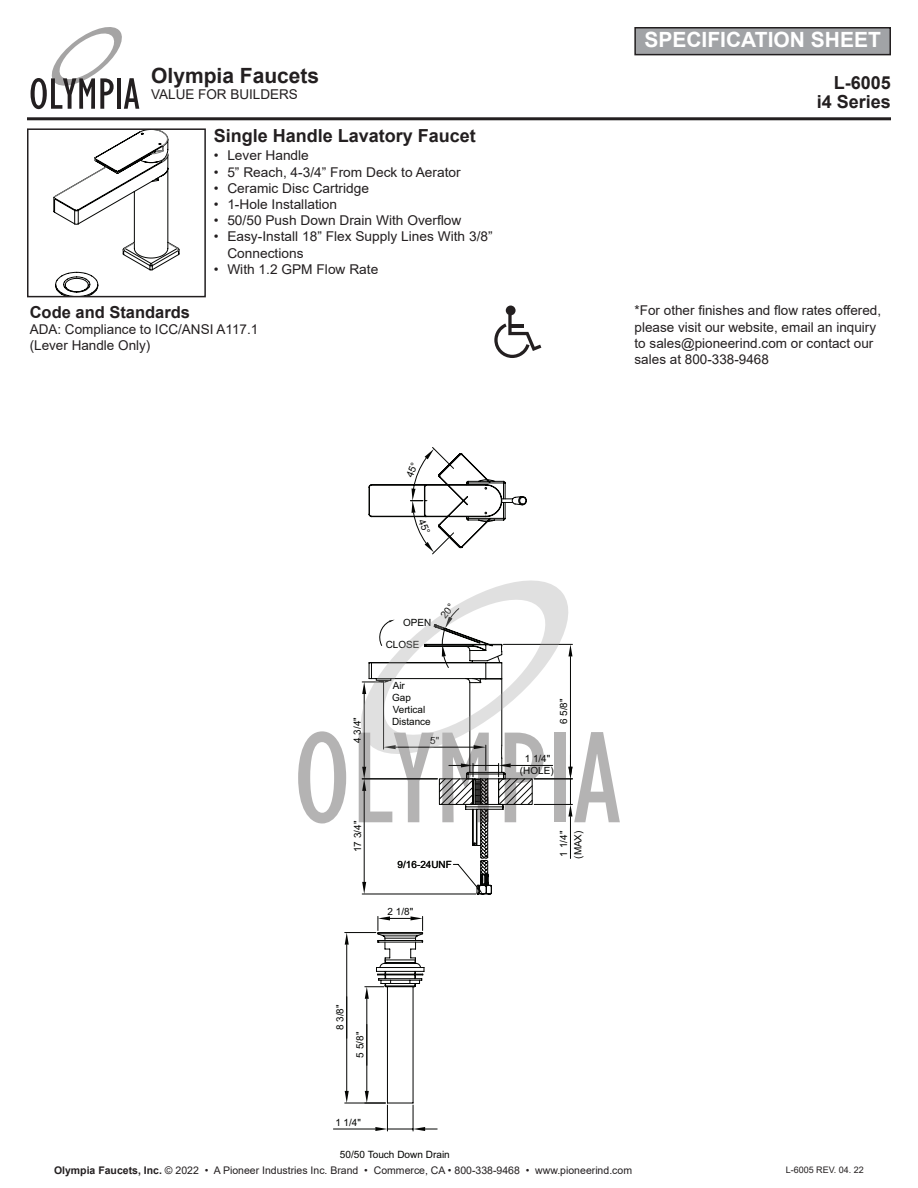
<style>
.page{position:relative;width:918px;height:1188px;background:#fff}
.page>*{position:absolute;margin:0;border:0;box-sizing:border-box;transform-origin:0 0}
.t1{font:700 21px "Arial";color:#fff}
.t2{font:700 21px "Arial";color:#231f20}
.t3{font:700 18px "Arial";color:#231f20}
.t4{font:700 16.5px "Arial";color:#231f20}
.t5{font:13.5px/16.2px "Arial";color:#231f20}
.t6{font:10.5px "Arial";color:#231f20}
.t7{font:10.05px "Arial";color:#040503}
.t8{font:9.9px/11.9px "Arial";color:#040503}
.t9{font:9px "Arial";color:#231f20}
.s1{font-weight:700}
</style>
<div class="page">
<svg style="left:368px;top:447px;width:138px;height:40px"></svg>
<svg style="left:425px;top:449px;width:9px;height:10px"></svg>
<hr style="left:333px;top:1129px;width:42px;height:1px;background:#040503">
<hr style="left:345px;top:932px;width:31px;height:1px;background:#040503">
<hr style="left:345px;top:1103px;width:40px;height:1px;background:#040503">
<hr style="left:346px;top:945px;width:1px;height:146px;background:#040503">
<svg style="left:345px;top:933px;width:4px;height:12px"></svg>
<svg style="left:345px;top:1091px;width:4px;height:12px"></svg>
<svg style="left:365px;top:916px;width:72px;height:215px"></svg>
<hr style="left:367px;top:1024px;width:1px;height:41px;background:#040503">
<svg style="left:31px;top:27px;width:108px;height:82px"></svg>
<hr style="left:27px;top:117px;width:864px;height:3px;background:#231f20">
<svg style="left:54px;top:131px;width:125px;height:163px"></svg>
<div style="left:27px;top:128px;width:179px;height:169px;border:2px solid #231f20"></div>
<div style="left:635px;top:28px;width:255px;height:27px;background:#a1a3a6"></div>
<div style="left:634px;top:27px;width:257px;height:28px;border:2px solid #231f20"></div>
<svg style="left:494px;top:314px;width:47px;height:44px"></svg>
<div style="left:506px;top:306px;width:10px;height:9px;background:#231f20;border-radius:50%"></div>
<svg style="left:406px;top:462px;width:11px;height:16px"></svg>
<svg style="left:298px;top:487px;width:322px;height:408px"></svg>
<p class="t2" style="left:151px;top:61px;width:170px">Olympia Faucets</p>
<p class="t5" style="left:151px;top:87px;width:148px">VALUE FOR BUILDERS</p>
<p class="t3" style="left:214px;top:123px;width:264px">Single Handle Lavatory Faucet</p>
<p class="t5" style="left:214px;top:147px;width:97px">• Lever Handle</p>
<p class="t5" style="left:214px;top:164px;width:248px">• 5” Reach, 4-3/4” From Deck to Aerator</p>
<p class="t5" style="left:214px;top:180px;width:157px">• Ceramic Disc Cartridge</p>
<p class="t5" style="left:214px;top:196px;width:125px">• 1-Hole Installation</p>
<p class="t5" style="left:214px;top:212px;width:249px">• 50/50 Push Down Drain With Overflow</p>
<p class="t5" style="left:227px;top:228px;width:267px;text-indent:-14px">• Easy-Install 18” Flex Supply Lines With 3/8”<br>Connections</p>
<p class="t5" style="left:214px;top:261px;width:166px">• With 1.2 GPM Flow Rate</p>
<p class="t4" style="left:30px;top:300px;width:162px">Code and Standards</p>
<p class="t5" style="left:30px;top:321px;width:230px">ADA: Compliance to ICC/ANSI A117.1 (Lever Handle Only)</p>
<p class="t1" style="left:644px;top:25px;width:238px">SPECIFICATION SHEET</p>
<p class="t3" style="left:834px;top:70px;width:59px">L-6005</p>
<p class="t3" style="left:817px;top:89px;width:76px">i4 Series</p>
<p class="t5" style="left:635px;top:302px;width:248px">*For other finishes and flow rates offered, please visit our website, email an inquiry to sales@pioneerind.com or contact our sales at 800-338-9468</p>
<p class="t8" style="left:403px;top:616px;width:30px">OPEN</p>
<p class="t8" style="left:352px;top:743px;width:27px;rotate:-90deg">4 3/4"</p>
<p class="t8" style="left:386px;top:638px;width:35px">CLOSE</p>
<p class="t8" style="left:392px;top:680px;width:40px">Air<br>Gap<br>Vertical<br>Distance</p>
<p class="t8" style="left:430px;top:735px;width:11px">5"</p>
<p class="t8" style="left:352px;top:852px;width:33px;rotate:-90deg">17 3/4"</p>
<p class="t8" style="left:398px;top:858px;width:56px">9/16-24UNF</p>
<p class="t8" style="left:388px;top:906px;width:27px">2 1/8"</p>
<p class="t8" style="left:334px;top:1030px;width:27px;rotate:-90deg">8 3/8"</p>
<p class="t8" style="left:354px;top:1058px;width:27px;rotate:-90deg">5 5/8"</p>
<p class="t8" style="left:335px;top:1116px;width:27px">1 1/4"</p>
<p class="t7" style="left:340px;top:1147px;width:111px">50/50 Touch Down Drain</p>
<p class="t8" style="left:558px;top:724px;width:27px;rotate:-90deg">6 5/8"</p>
<p class="t8" style="left:520px;top:753px;width:35px;text-align:center">1 1/4" (HOLE)</p>
<p class="t8" style="left:572px;top:859px;width:30px;rotate:-90deg">(MAX)</p>
<p class="t8" style="left:558px;top:857px;width:27px;rotate:-90deg">1 1/4"</p>
<p class="t6" style="left:54px;top:1163px;width:580px"><span class="s1">Olympia Faucets, Inc.</span> © 2022 • A Pioneer Industries Inc. Brand • Commerce, CA • 800-338-9468 • www.pioneerind.com</p>
<p class="t9" style="left:786px;top:1164px;width:80px">L-6005 REV. 04. 22</p>
</div>
